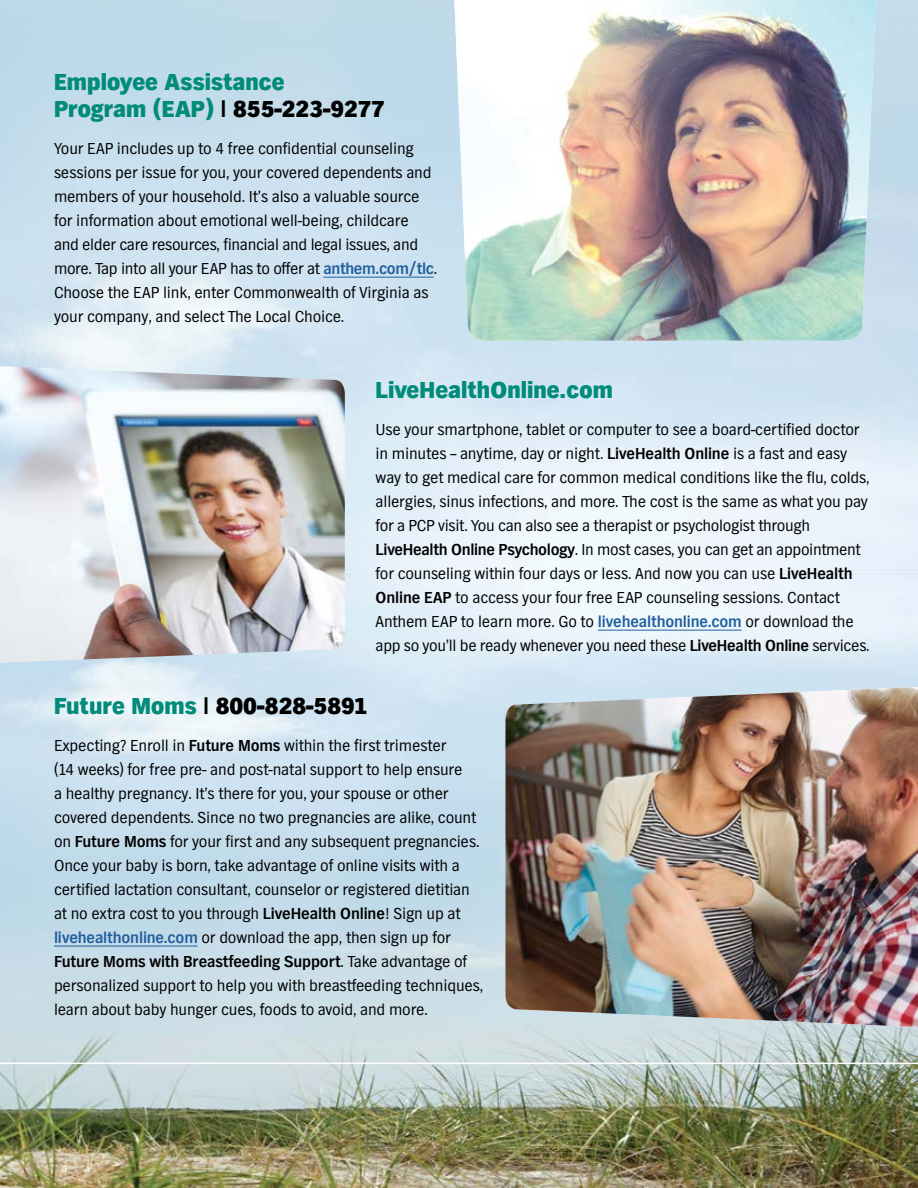
<style>
.page{position:relative;width:918px;height:1188px;background:#fff}
.page>*{position:absolute;margin:0;border:0;box-sizing:border-box;transform-origin:0 0}
.t1{font:800 24px/27px "TV Nord EF";color:#008b7b}
.t2{font:800 24px "TV Nord EF";color:#000}
.t3{font:16.5px/24px "TV Nord EF";letter-spacing:-.01em;color:#000}
.s1{font-weight:700;color:#000}
.s2{color:#000}
.s3{font-weight:700;color:#215e9e}
.s4{font-weight:700}
.s5{color:#008b7b}
</style>
<div class="page">
<img style="left:0;top:1144px;width:918px;height:44px">
<img style="left:0;top:0;width:918px;height:1144px">
<hr style="left:54px;top:946px;width:144px;height:1px;background:#215e9e">
<hr style="left:323px;top:277px;width:111px;height:1px;background:#215e9e">
<h1 class="t1" style="left:54px;top:69px;width:333px">Employee Assistance<br>Program (EAP) <span class="s1">l</span> <span class="s2">855-223-9277</span></h1>
<p class="t3" style="left:54px;top:137px;width:385px">Your EAP includes up to 4 free confidential counseling sessions per issue for you, your covered dependents and members of your household. It’s also a valuable source for information about emotional well-being, childcare and elder care resources, financial and legal issues, and more. Tap into all your EAP has to offer at <span class="s3">anthem.com/tlc</span>.<br>Choose the EAP link, enter Commonwealth of Virginia as your company, and select The Local Choice.</p>
<h1 class="t1" style="left:376px;top:376px;width:239px">LiveHealthOnline.com</h1>
<p class="t3" style="left:376px;top:418px;width:496px">Use your smartphone, tablet or computer to see a board-certified doctor in minutes – anytime, day or night. <span class="s4">LiveHealth Online</span> is a fast and easy way to get medical care for common medical conditions like the flu, colds, allergies, sinus infections, and more. The cost is the same as what you pay for a PCP visit. You can also see a therapist or psychologist through <span class="s4">LiveHealth Online Psychology</span>. In most cases, you can get an appointment for counseling within four days or less. And now you can use <span class="s4">LiveHealth Online EAP</span> to access your four free EAP counseling sessions. Contact Anthem EAP to learn more. Go to <span class="s3">livehealthonline.com</span> or download the app so you’ll be ready whenever you need these <span class="s4">LiveHealth Online</span> services.</p>
<h1 class="t2" style="left:54px;top:692px;width:315px"><span class="s5">Future Moms</span> <span class="s4">l</span> 800-828-5891</h1>
<p class="t3" style="left:54px;top:733px;width:431px">Expecting? Enroll in <span class="s4">Future Moms</span> within the first trimester<br>(14 weeks) for free pre- and post-natal support to help ensure<br>a healthy pregnancy. It’s there for you, your spouse or other covered dependents. Since no two pregnancies are alike, count on <span class="s4">Future Moms</span> for your first and any subsequent pregnancies.<br>Once your baby is born, take advantage of online visits with a certified lactation consultant, counselor or registered dietitian at no extra cost to you through <span class="s4">LiveHealth Online</span>! Sign up at <span class="s3">livehealthonline.com</span> or download the app, then sign up for <span class="s4">Future Moms with Breastfeeding Support</span>. Take advantage of personalized support to help you with breastfeeding techniques, learn about baby hunger cues, foods to avoid, and more.</p>
</div>
